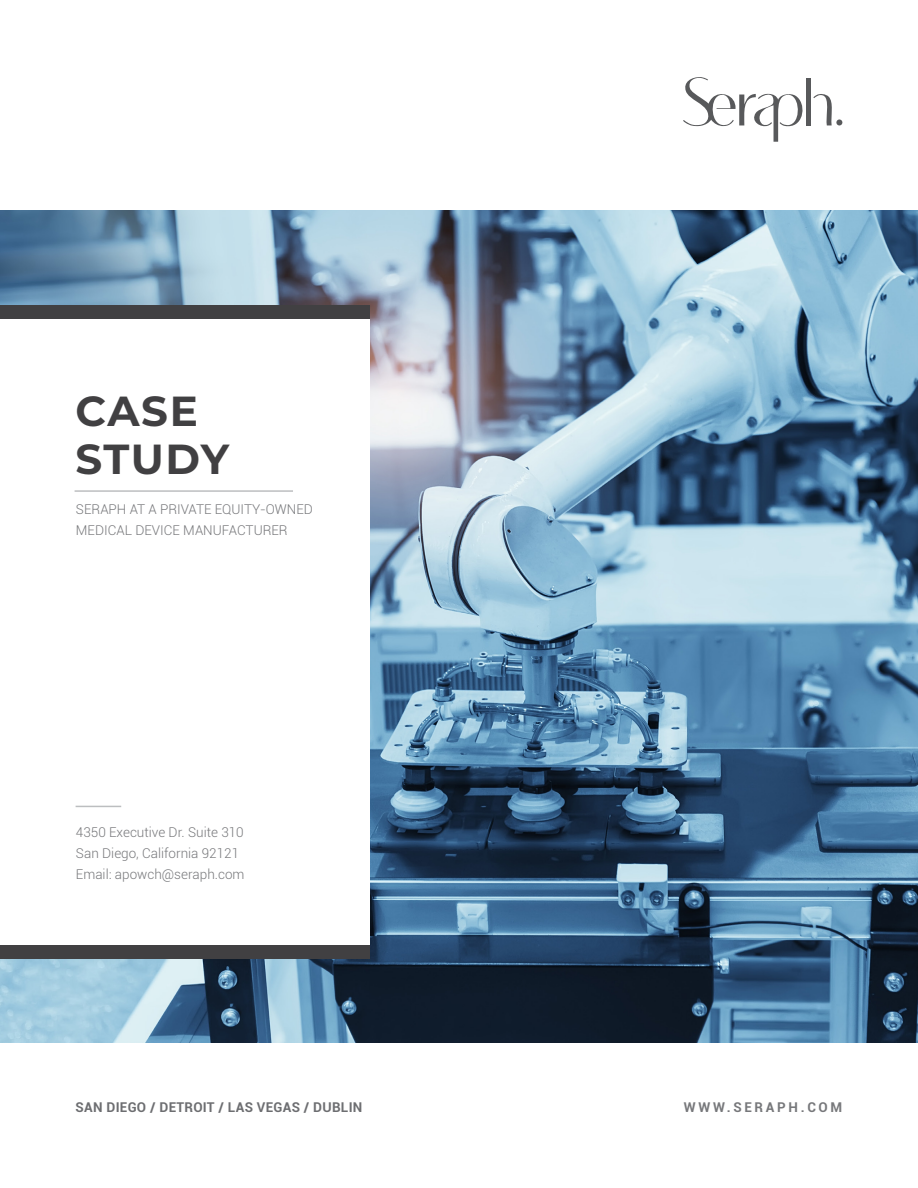
<style>
.page{position:relative;width:918px;height:1188px;background:#fff}
.page>*{position:absolute;margin:0;border:0;box-sizing:border-box;transform-origin:0 0}
.t1{font:700 42px/48px "Montserrat";letter-spacing:.03em;color:#414042}
.t2{font:300 13.5px/21px "Roboto";color:#77787b}
.t3{font:700 13.5px "Roboto";letter-spacing:.02em;color:#6d6e71}
.t4{font:700 13.5px "Roboto";letter-spacing:.2em;color:#77787b}
</style>
<div class="page">
<img style="left:0;top:211px;width:918px;height:831px">
<div style="left:0;top:305px;width:370px;height:654px;background:#fff"></div>
<div style="left:0;top:305px;width:370px;height:13px;background:#414042"></div>
<div style="left:0;top:946px;width:370px;height:13px;background:#414042"></div>
<hr style="left:75px;top:490px;width:218px;height:2px;background:#bcbec0">
<hr style="left:76px;top:806px;width:45px;height:1px;background:#bcbec0">
<div style="left:806px;top:78px;width:5px;height:47px;background:#58595b"></div>
<svg style="left:683px;top:77px;width:124px;height:65px"></svg>
<svg style="left:813px;top:94px;width:29px;height:31px"></svg>
<h1 class="t1" style="left:76px;top:385px;width:155px">CASE<br>STUDY</h1>
<p class="t2" style="left:76px;top:498px;width:238px">SERAPH AT A PRIVATE EQUITY-OWNED<br>MEDICAL DEVICE MANUFACTURER</p>
<p class="t2" style="left:76px;top:822px;width:170px">4350 Executive Dr. Suite 310<br>San Diego, California 92121<br>Email: apowch@seraph.com</p>
<p class="t3" style="left:76px;top:1098px;width:288px">SAN DIEGO / DETROIT / LAS VEGAS / DUBLIN</p>
<p class="t4" style="left:684px;top:1098px;width:160px">WWW.SERAPH.COM</p>
</div>
